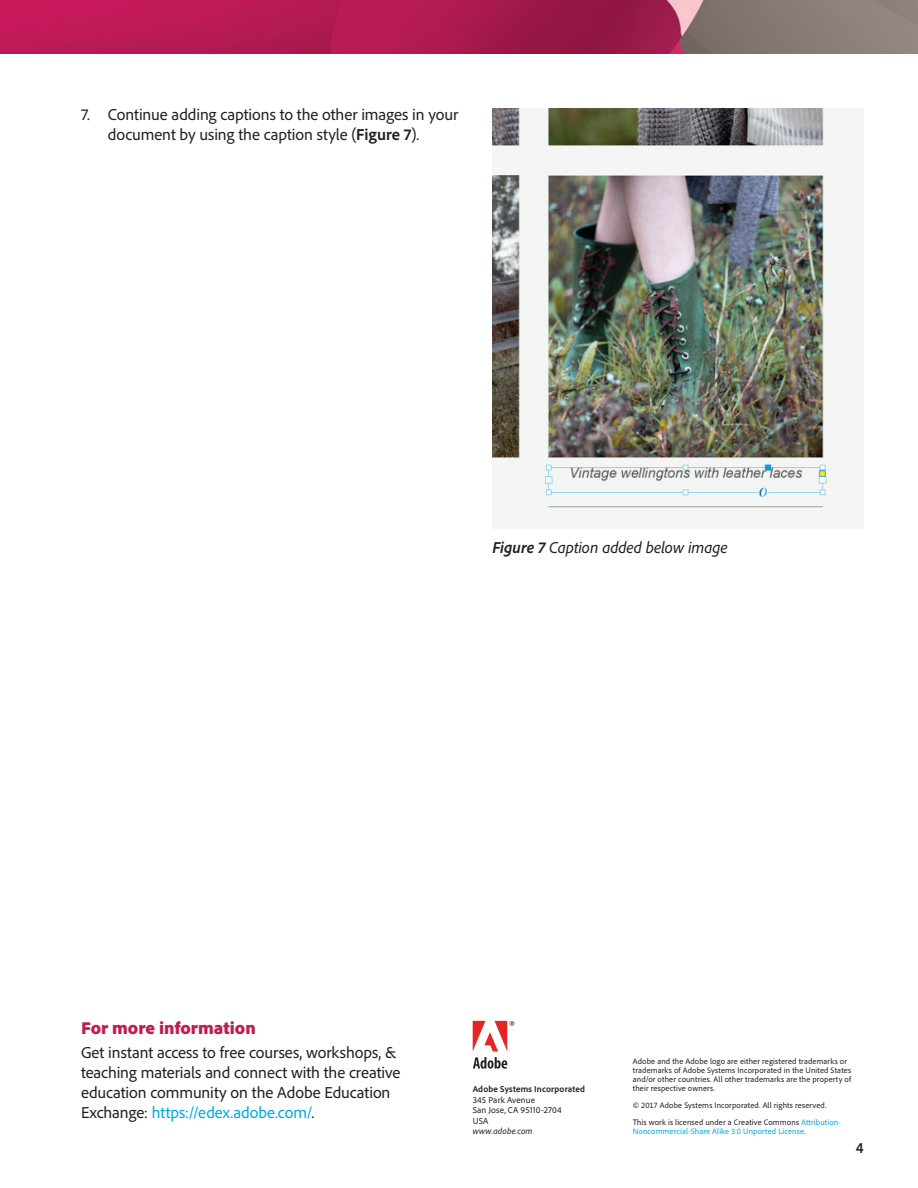
<style>
.page{position:relative;width:918px;height:1188px;background:#fff}
.page>*{position:absolute;margin:0;border:0;box-sizing:border-box;transform-origin:0 0}
.t1{font:900 18px "Adobe Clean";color:#be1e50}
.t2{font:16.5px/19.8px "Adobe Clean";letter-spacing:-.005em;color:#231f20}
.t3{font:italic 16.5px "Adobe Clean";letter-spacing:-.005em;color:#231f20}
.t4{font:700 semi-condensed 15px "Adobe Clean";color:#231f20}
.t5{font:9px/10.5px "Adobe Clean";letter-spacing:.02em;color:#231f20}
.t6{font:700 9px "Adobe Clean";letter-spacing:.02em;color:#231f20}
.t7{font:italic 9px "Adobe Clean";letter-spacing:.015em;color:#231f20}
.t8{font:8.25px/9px "Adobe Clean";letter-spacing:.015em;color:#231f20}
.t9{font:8.25px "Adobe Clean";letter-spacing:.015em;color:#00a8e1}
.s1{font-weight:700}
.s2{color:#00a8e1}
.s3{color:#231f20}
</style>
<div class="page">
<svg style="left:473px;top:1057px;width:34px;height:12px"></svg>
<svg style="left:473px;top:1021px;width:41px;height:30px"></svg>
<img style="left:0;top:0;width:918px;height:54px">
<img style="left:492px;top:108px;width:371px;height:420px">
<h2 class="t2" style="left:108px;top:104px;width:352px;text-indent:-27px">7. Continue adding captions to the other images in your document by using the caption style (<span class="s1">Figure 7</span>).</h2>
<h2 class="t3" style="left:492px;top:537px;width:237px"><span class="s1">Figure 7</span> Caption added below image</h2>
<h1 class="t1" style="left:81px;top:1016px;width:176px">For more information</h1>
<h2 class="t2" style="left:81px;top:1042px;width:321px">Get instant access to free courses, workshops, &amp; teaching materials and connect with the creative education community on the Adobe Education Exchange: <span class="s2">https://edex.adobe.com/</span>.</h2>
<p class="t6" style="left:473px;top:1083px;width:114px">Adobe Systems Incorporated</p>
<p class="t5" style="left:473px;top:1094px;width:91px">345 Park Avenue<br>San Jose, CA 95110-2704<br>USA</p>
<p class="t7" style="left:473px;top:1125px;width:62px">www.adobe.com</p>
<p class="t8" style="left:633px;top:1056px;width:220px">Adobe and the Adobe logo are either registered trademarks or trademarks of Adobe Systems Incorporated in the United States and/or other countries. All other trademarks are the property of their respective owners.</p>
<p class="t8" style="left:633px;top:1096px;width:210px;line-height:17.1px">© 2017 Adobe Systems Incorporated. All rights reserved.<br>This work is licensed under a Creative Commons <span class="s2">Attribution-</span></p>
<p class="t9" style="left:633px;top:1126px;width:174px">Noncommercial-Share Alike 3.0 Unported License<span class="s3">.</span></p>
<h3 class="t4" style="left:856px;top:1139px;width:9px">4</h3>
</div>
